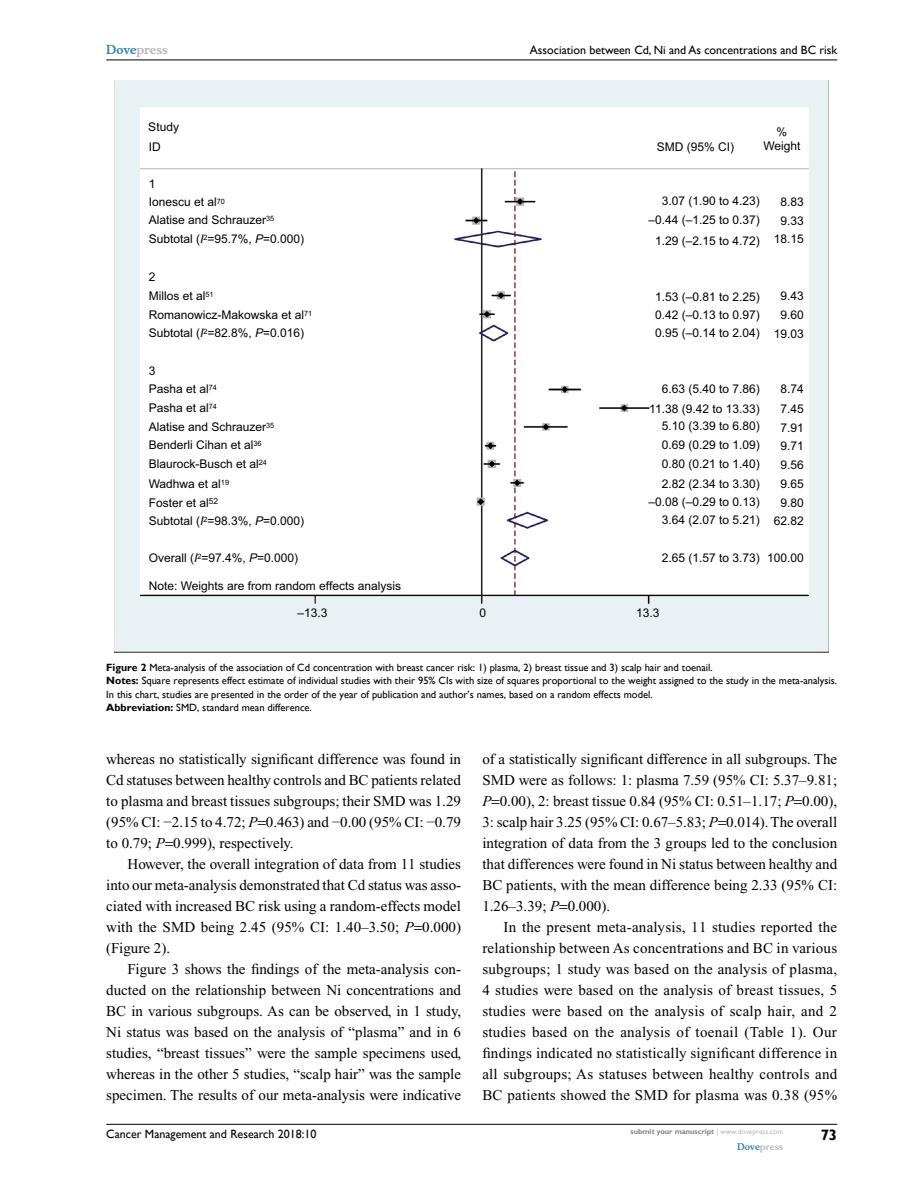
<style>
.page{position:relative;width:918px;height:1188px;background:#fff}
.page>*{position:absolute;margin:0;border:0;box-sizing:border-box;transform-origin:0 0}
.t1{font:15px/21px "Times New Roman";color:#000;text-align:justify}
.t2{font:700 15px "Gill Sans";color:#000}
.t3{font:12px/18.8px "Arial";color:#000}
.t4{font:12px "Gill Sans";color:#000}
.t5{font:700 12px "Musee";color:#b8babc}
.t6{font:10.5px/13.5px "Gill Sans";color:#000}
.t7{font:700 9px "Musee";color:#b8babc}
.t8{font:700 7.5px "Gill Sans";color:#808285}
.s1{color:#3785ad}
.s2{font-style:italic}
.s3{font-weight:700}
.s4{font-weight:400;color:#b8babc}
</style>
<div class="page">
<hr style="left:106px;top:1124px;width:731px;height:1px;background:#000">
<hr style="left:106px;top:60px;width:731px;height:1px;background:#000">
<img style="left:115px;top:81px;width:714px;height:571px">
<p class="t5" style="left:106px;top:43px;width:63px"><span class="s1">Dove</span>press</p>
<p class="t3" style="left:148px;top:118px;width:32px;line-height:19.8px">Study<br>ID</p>
<p class="t3" style="left:149px;top:175px;width:8px">1</p>
<p class="t3" style="left:149px;top:193px;width:78px">Ionescu et al<sup>70</sup></p>
<p class="t3" style="left:149px;top:211px;width:157px">Alatise and Schrauzer<sup>35<br></sup>Subtotal (<span class="s2">I</span><sup>2</sup>=95.7%, <span class="s2">P</span>=0.000)</p>
<p class="t3" style="left:149px;top:267px;width:8px">2</p>
<p class="t3" style="left:149px;top:286px;width:165px;line-height:19.2px">Millos et al<sup>51<br></sup>Romanowicz-Makowska et al<sup>71</sup></p>
<p class="t3" style="left:149px;top:323px;width:157px">Subtotal (<span class="s2">I</span><sup>2</sup>=82.8%, <span class="s2">P</span>=0.016)</p>
<p class="t4" style="left:530px;top:43px;width:309px">Association between Cd, Ni and As concentrations and BC risk</p>
<p class="t3" style="left:657px;top:138px;width:79px">SMD (95% CI)</p>
<p class="t3" style="left:763px;top:124px;width:39px;line-height:14.4px;text-align:center">%<br>Weight</p>
<p class="t3" style="left:662px;top:192px;width:100px">3.07 (1.90 to 4.23)</p>
<p class="t3" style="left:774px;top:193px;width:32px;text-align:center">8.83<br>9.33<br>18.15</p>
<p class="t3" style="left:648px;top:210px;width:113px;line-height:20.2px;text-align:center">–0.44 (–1.25 to 0.37)<br>1.29 (–2.15 to 4.72)</p>
<p class="t3" style="left:655px;top:288px;width:106px;line-height:17.7px;text-align:justify">1.53 (–0.81 to 2.25)<br>0.42 (–0.13 to 0.97)<br>0.95 (–0.14 to 2.04)</p>
<p class="t3" style="left:774px;top:286px;width:32px;line-height:19.2px;text-align:center">9.43<br>9.60<br>19.03</p>
<p class="t3" style="left:149px;top:361px;width:127px">3<br>Pasha et al<sup>74<br></sup>Pasha et al<sup>74<br></sup>Alatise and Schrauzer<sup>35</sup></p>
<p class="t3" style="left:149px;top:455px;width:120px">Blaurock-Busch et al<sup>24</sup></p>
<p class="t3" style="left:649px;top:379px;width:112px;line-height:20.2px;text-align:right">6.63 (5.40 to 7.86)<br>11.38 (9.42 to 13.33)</p>
<p class="t3" style="left:662px;top:416px;width:100px;line-height:19.4px;text-align:justify">5.10 (3.39 to 6.80)<br>0.69 (0.29 to 1.09)<br>0.80 (0.21 to 1.40)<br>2.82 (2.34 to 3.30)</p>
<p class="t3" style="left:648px;top:492px;width:113px;text-align:right">–0.08 (–0.29 to 0.13)<br>3.64 (2.07 to 5.21)</p>
<p class="t3" style="left:662px;top:549px;width:100px">2.65 (1.57 to 3.73)</p>
<p class="t3" style="left:149px;top:436px;width:114px">Benderli Cihan et al<sup>36</sup></p>
<p class="t3" style="left:149px;top:475px;width:82px">Wadhwa et al<sup>19<br></sup>Foster et al<sup>52</sup></p>
<p class="t3" style="left:149px;top:512px;width:157px">Subtotal (<span class="s2">I</span><sup>2</sup>=98.3%, <span class="s2">P</span>=0.000)</p>
<p class="t3" style="left:149px;top:549px;width:151px">Overall (<span class="s2">I</span><sup>2</sup>=97.4%, <span class="s2">P</span>=0.000)</p>
<p class="t3" style="left:149px;top:576px;width:254px">Note: Weights are from random effects analysis</p>
<p class="t3" style="left:298px;top:604px;width:32px">–13.3</p>
<p class="t3" style="left:480px;top:604px;width:8px">0</p>
<p class="t3" style="left:636px;top:604px;width:25px">13.3</p>
<p class="t3" style="left:780px;top:379px;width:25px;line-height:20px">8.74<br>7.45</p>
<p class="t3" style="left:774px;top:418px;width:32px;text-align:center">7.91<br>9.71<br>9.56<br>9.65<br>9.80<br>62.82</p>
<p class="t3" style="left:767px;top:549px;width:38px">100.00</p>
<p class="t6" style="left:106px;top:660px;width:732px"><span class="s3">Figure 2</span> Meta-analysis of the association of Cd concentration with breast cancer risk: 1) plasma, 2) breast tissue and 3) scalp hair and toenail.<br><span class="s3">Notes:</span> Square represents effect estimate of individual studies with their 95% CIs with size of squares proportional to the weight assigned to the study in the meta-analysis.<br>In this chart, studies are presented in the order of the year of publication and author’s names, based on a random effects model.<br><span class="s3">Abbreviation:</span> SMD, standard mean difference.</p>
<p class="t1" style="left:106px;top:749px;width:356px">whereas no statistically significant difference was found in Cd statuses between healthy controls and BC patients related to plasma and breast tissues subgroups; their SMD was 1.29 (95% CI: −2.15 to 4.72; <span class="s2">P</span> 0.463) and −0.00 (95% CI: −0.79 to 0.79; <span class="s2">P</span> 0.999), respectively.</p>
<p class="t1" style="left:106px;top:854px;width:356px;text-indent:21px">However, the overall integration of data from 11 studies into our meta-analysis demonstrated that Cd status was asso&shy;ciated with increased BC risk using a random-effects model with the SMD being 2.45 (95% CI: 1.40–3.50; <span class="s2">P</span> 0.000) (Figure 2).</p>
<p class="t1" style="left:106px;top:959px;width:356px;text-indent:21px">Figure 3 shows the findings of the meta-analysis con&shy;ducted on the relationship between Ni concentrations and BC in various subgroups. As can be observed, in 1 study, Ni status was based on the analysis of “plasma” and in 6 studies, “breast tissues” were the sample specimens used, whereas in the other 5 studies, “scalp hair” was the sample specimen. The results of our meta-analysis were indicative</p>
<p class="t1" style="left:482px;top:749px;width:356px">of a statistically significant difference in all subgroups. The SMD were as follows: 1: plasma 7.59 (95% CI: 5.37–9.81; <span class="s2">P</span> 0.00), 2: breast tissue 0.84 (95% CI: 0.51–1.17; <span class="s2">P</span> 0.00), 3: scalp hair 3.25 (95% CI: 0.67–5.83; <span class="s2">P</span> 0.014). The overall integration of data from the 3 groups led to the conclusion that differences were found in Ni status between healthy and BC patients, with the mean difference being 2.33 (95% CI:<br>1.26–3.39; <span class="s2">P</span> 0.000).</p>
<p class="t1" style="left:482px;top:917px;width:356px;text-indent:21px">In the present meta-analysis, 11 studies reported the relationship between As concentrations and BC in various subgroups; 1 study was based on the analysis of plasma, 4 studies were based on the analysis of breast tissues, 5 studies were based on the analysis of scalp hair, and 2 studies based on the analysis of toenail (Table 1). Our findings indicated no statistically significant difference in all subgroups; As statuses between healthy controls and BC patients showed the SMD for plasma was 0.38 (95%</p>
<p class="t4" style="left:106px;top:1127px;width:212px">Cancer Management and Research 2018:10</p>
<p class="t8" style="left:631px;top:1127px;width:154px">submit your manuscript <span class="s4">| www.dovepress.com</span></p>
<p class="t7" style="left:737px;top:1141px;width:48px"><span class="s1">Dove</span>press</p>
<p class="t2" style="left:821px;top:1126px;width:18px">73</p>
</div>
